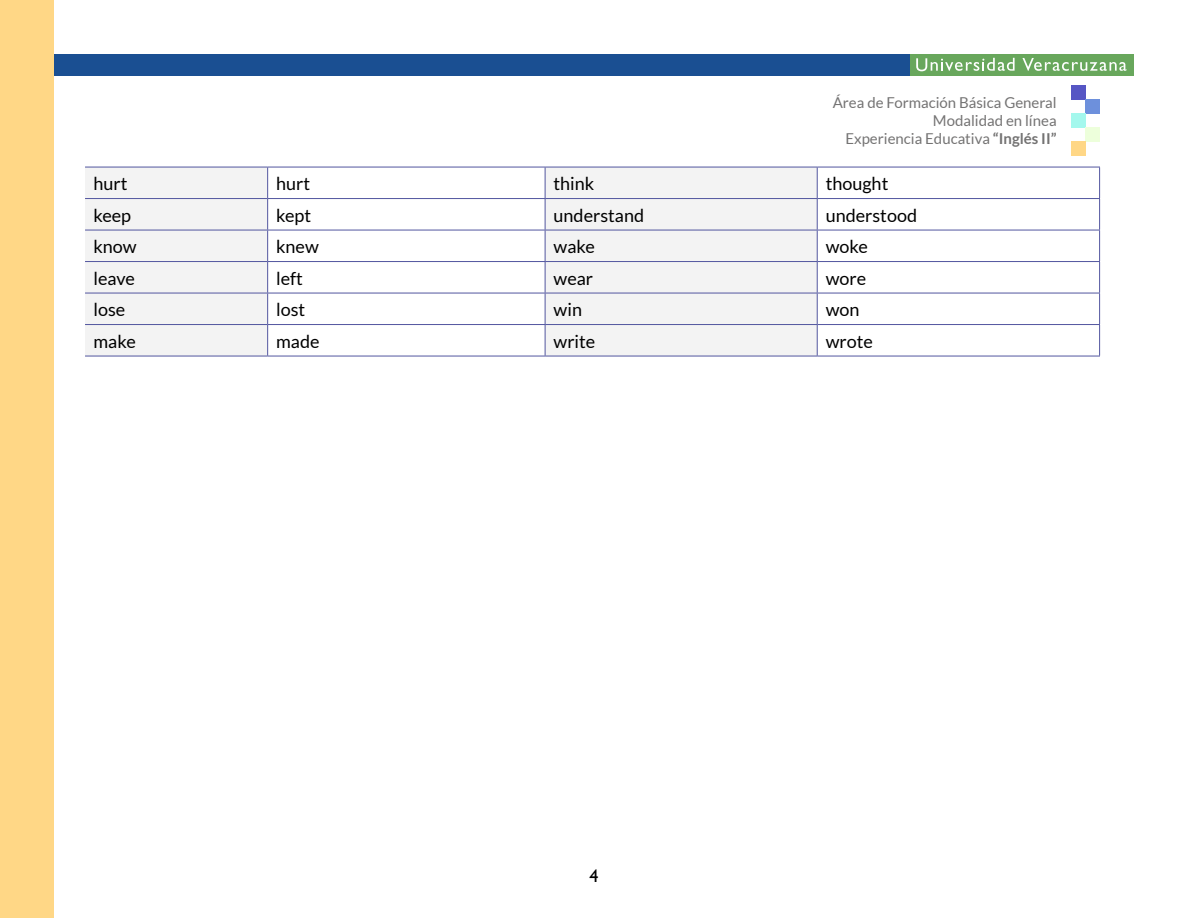
<style>
.page{position:relative;width:1188px;height:918px;background:#fff}
.page>*{position:absolute;margin:0;border:0;box-sizing:border-box;transform-origin:0 0}
.t1{font:18px "Lato";color:#000}
.t2{font:18px "Gill Sans";color:#000}
.t3{font:15px/18px "Lato";color:#747373;text-align:right}
.s1{font-weight:700}
</style>
<div class="page">
<div style="left:908px;top:54px;width:226px;height:22px;background:#68a75c"></div>
<svg style="left:916px;top:58px;width:99px;height:13px"></svg>
<svg style="left:1022px;top:58px;width:105px;height:13px"></svg>
<div style="left:54px;top:54px;width:856px;height:21px;background:#1a4f92"></div>
<div style="left:0;top:0;width:54px;height:918px;background:#ffd786"></div>
<div style="left:1072px;top:85px;width:14px;height:14px;background:#5656c4"></div>
<div style="left:1086px;top:99px;width:14px;height:15px;background:#6d90dc"></div>
<div style="left:1072px;top:114px;width:14px;height:14px;background:#a4f8ed"></div>
<div style="left:1086px;top:128px;width:14px;height:14px;background:#edffdb"></div>
<div style="left:1072px;top:142px;width:14px;height:14px;background:#ffd786"></div>
<div style="left:85px;top:168px;width:182px;height:188px;background:#f3f3f3"></div>
<svg style="left:268px;top:168px;width:277px;height:188px"></svg>
<div style="left:546px;top:168px;width:271px;height:188px;background:#f3f3f3"></div>
<svg style="left:818px;top:229px;width:281px;height:127px"></svg>
<hr style="left:267px;top:167px;width:1px;height:31px;background:#52569f">
<hr style="left:545px;top:167px;width:1px;height:31px;background:#52569f">
<hr style="left:817px;top:167px;width:1px;height:31px;background:#52569f">
<hr style="left:1099px;top:167px;width:1px;height:31px;background:#52569f">
<hr style="left:267px;top:199px;width:1px;height:31px;background:#52569f">
<hr style="left:545px;top:199px;width:1px;height:31px;background:#52569f">
<hr style="left:817px;top:199px;width:1px;height:31px;background:#52569f">
<hr style="left:1099px;top:199px;width:1px;height:31px;background:#52569f">
<hr style="left:267px;top:230px;width:1px;height:31px;background:#52569f">
<hr style="left:545px;top:230px;width:1px;height:31px;background:#52569f">
<hr style="left:817px;top:230px;width:1px;height:31px;background:#52569f">
<hr style="left:1099px;top:230px;width:1px;height:31px;background:#52569f">
<hr style="left:267px;top:262px;width:1px;height:31px;background:#52569f">
<hr style="left:545px;top:262px;width:1px;height:31px;background:#52569f">
<hr style="left:817px;top:262px;width:1px;height:31px;background:#52569f">
<hr style="left:1099px;top:262px;width:1px;height:31px;background:#52569f">
<hr style="left:267px;top:293px;width:1px;height:31px;background:#52569f">
<hr style="left:545px;top:293px;width:1px;height:31px;background:#52569f">
<hr style="left:817px;top:293px;width:1px;height:31px;background:#52569f">
<hr style="left:1099px;top:293px;width:1px;height:31px;background:#52569f">
<hr style="left:267px;top:325px;width:1px;height:31px;background:#52569f">
<hr style="left:545px;top:325px;width:1px;height:31px;background:#52569f">
<hr style="left:817px;top:325px;width:1px;height:31px;background:#52569f">
<hr style="left:1099px;top:325px;width:1px;height:31px;background:#52569f">
<hr style="left:85px;top:167px;width:183px;height:1px;background:#52569f">
<hr style="left:268px;top:167px;width:277px;height:1px;background:#52569f">
<hr style="left:85px;top:198px;width:183px;height:1px;background:#52569f">
<hr style="left:268px;top:198px;width:277px;height:1px;background:#52569f">
<hr style="left:85px;top:230px;width:183px;height:1px;background:#52569f">
<hr style="left:268px;top:230px;width:277px;height:1px;background:#52569f">
<hr style="left:85px;top:261px;width:183px;height:1px;background:#52569f">
<hr style="left:268px;top:261px;width:277px;height:1px;background:#52569f">
<hr style="left:85px;top:293px;width:183px;height:1px;background:#52569f">
<hr style="left:268px;top:293px;width:277px;height:1px;background:#52569f">
<hr style="left:85px;top:324px;width:183px;height:1px;background:#52569f">
<hr style="left:268px;top:324px;width:277px;height:1px;background:#52569f">
<hr style="left:85px;top:356px;width:183px;height:1px;background:#52569f">
<hr style="left:268px;top:356px;width:277px;height:1px;background:#52569f">
<hr style="left:545px;top:167px;width:272px;height:1px;background:#52569f">
<hr style="left:817px;top:167px;width:283px;height:1px;background:#52569f">
<hr style="left:545px;top:198px;width:272px;height:1px;background:#52569f">
<hr style="left:817px;top:198px;width:283px;height:1px;background:#52569f">
<hr style="left:545px;top:230px;width:272px;height:1px;background:#52569f">
<hr style="left:817px;top:230px;width:283px;height:1px;background:#52569f">
<hr style="left:545px;top:261px;width:272px;height:1px;background:#52569f">
<hr style="left:817px;top:261px;width:283px;height:1px;background:#52569f">
<hr style="left:545px;top:293px;width:272px;height:1px;background:#52569f">
<hr style="left:817px;top:293px;width:283px;height:1px;background:#52569f">
<hr style="left:545px;top:324px;width:272px;height:1px;background:#52569f">
<hr style="left:817px;top:324px;width:283px;height:1px;background:#52569f">
<hr style="left:545px;top:356px;width:272px;height:1px;background:#52569f">
<hr style="left:817px;top:356px;width:283px;height:1px;background:#52569f">
<p class="t3" style="left:833px;top:94px;width:225px">Área de Formación Básica General<br>Modalidad en línea<br>Experiencia Educativa <span class="s1">“Inglés II”</span></p>
<p class="t1" style="left:94px;top:174px;width:35px">hurt</p>
<p class="t1" style="left:276px;top:174px;width:35px">hurt</p>
<p class="t1" style="left:554px;top:174px;width:42px">think</p>
<p class="t1" style="left:826px;top:174px;width:64px">thought</p>
<p class="t1" style="left:94px;top:205px;width:39px">keep</p>
<p class="t1" style="left:276px;top:205px;width:36px">kept</p>
<p class="t1" style="left:554px;top:205px;width:92px">understand</p>
<p class="t1" style="left:826px;top:205px;width:93px">understood</p>
<p class="t1" style="left:94px;top:237px;width:45px">know</p>
<p class="t1" style="left:276px;top:237px;width:44px">knew</p>
<p class="t1" style="left:554px;top:237px;width:43px">wake</p>
<p class="t1" style="left:826px;top:237px;width:44px">woke</p>
<p class="t1" style="left:94px;top:268px;width:43px">leave</p>
<p class="t1" style="left:276px;top:268px;width:28px">left</p>
<p class="t1" style="left:554px;top:268px;width:41px">wear</p>
<p class="t1" style="left:826px;top:268px;width:42px">wore</p>
<p class="t1" style="left:94px;top:300px;width:33px">lose</p>
<p class="t1" style="left:276px;top:300px;width:31px">lost</p>
<p class="t1" style="left:554px;top:300px;width:30px">win</p>
<p class="t1" style="left:826px;top:300px;width:35px">won</p>
<p class="t1" style="left:94px;top:331px;width:44px">make</p>
<p class="t1" style="left:276px;top:331px;width:45px">made</p>
<p class="t1" style="left:554px;top:331px;width:43px">write</p>
<p class="t1" style="left:826px;top:331px;width:49px">wrote</p>
<p class="t2" style="left:590px;top:866px;width:10px">4</p>
</div>
